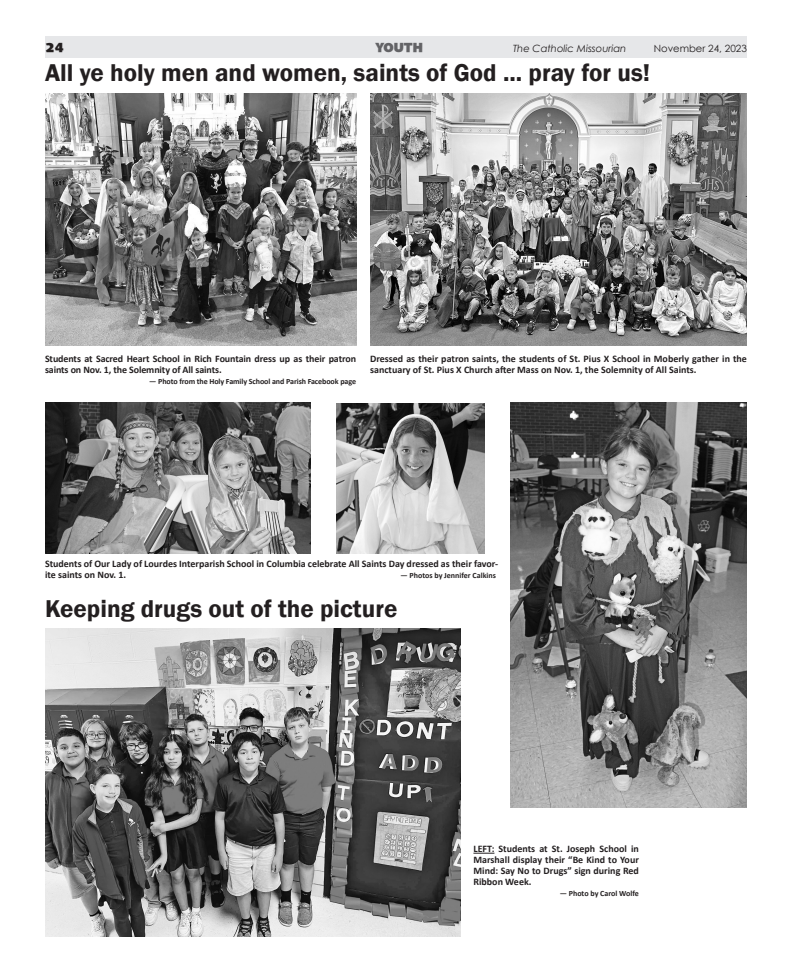
<style>
.page{position:relative;width:792px;height:972px;background:#fff}
.page>*{position:absolute;margin:0;border:0;box-sizing:border-box;transform-origin:0 0}
.Headline{font:600 25px "Franklin Gothic";color:#231f20}
.t1{font:13px "Facile Black SSK Bold";color:#636366}
.t2{font:13px "Facile Black SSK Bold";color:#231f20}
.Cutline{font:700 10px/11px "Calibri";color:#231f20}
.t3{font:italic 10px "Century Gothic";color:#231f20}
.t4{font:10px "Century Gothic";color:#231f20}
.Cutline-2{font:700 8px "Calibri";letter-spacing:-.01em;color:#231f20}
</style>
<div class="page">
<div style="left:45px;top:36px;width:702px;height:22px;background:#e6e7e9"></div>
<svg style="left:473px;top:853px;width:21px;height:1px"></svg>
<img style="left:337px;top:404px;width:147px;height:150px">
<img style="left:45px;top:402px;width:266px;height:152px">
<img style="left:510px;top:402px;width:237px;height:406px">
<img style="left:45px;top:629px;width:416px;height:307px">
<img style="left:370px;top:93px;width:377px;height:252px">
<img style="left:45px;top:93px;width:311px;height:252px">
<p class="t2" style="left:45px;top:40px;width:21px">24</p>
<p class="t1" style="left:375px;top:40px;width:49px">YOUTH</p>
<p class="t3" style="left:513px;top:42px;width:115px">The Catholic Missourian</p>
<p class="t4" style="left:654px;top:42px;width:95px">November 24, 2023</p>
<p class="Headline" style="left:45px;top:57px;width:607px">All ye holy men and women, saints of God ... pray for us!</p>
<p class="Cutline" style="left:45px;top:354px;width:313px">Students at Sacred Heart School in Rich Fountain dress up as their patron saints on Nov. 1, the Solemnity of All saints.</p>
<p class="Cutline-2" style="left:149px;top:376px;width:208px">— Photo from the Holy Family School and Parish Facebook page</p>
<p class="Cutline" style="left:370px;top:354px;width:378px">Dressed as their patron saints, the students of St. Pius X School in Moberly gather in the sanctuary of St. Pius X Church after Mass on Nov. 1, the Solemnity of All Saints.</p>
<p class="Cutline" style="left:45px;top:558px;width:455px">Students of Our Lady of Lourdes Interparish School in Columbia celebrate All Saints Day dressed as their favor&shy;ite saints on Nov. 1.</p>
<p class="Cutline-2" style="left:401px;top:570px;width:97px">— Photos by Jennifer Calkins</p>
<p class="Headline" style="left:45px;top:594px;width:354px">Keeping drugs out of the picture</p>
<p class="Cutline" style="left:473px;top:843px;width:167px;text-align:justify">LEFT: Students at St. Joseph School in Marshall display their “Be Kind to Your Mind: Say No to Drugs” sign during Red Ribbon Week.</p>
<p class="Cutline-2" style="left:560px;top:888px;width:81px">— Photo by Carol Wolfe</p>
</div>
